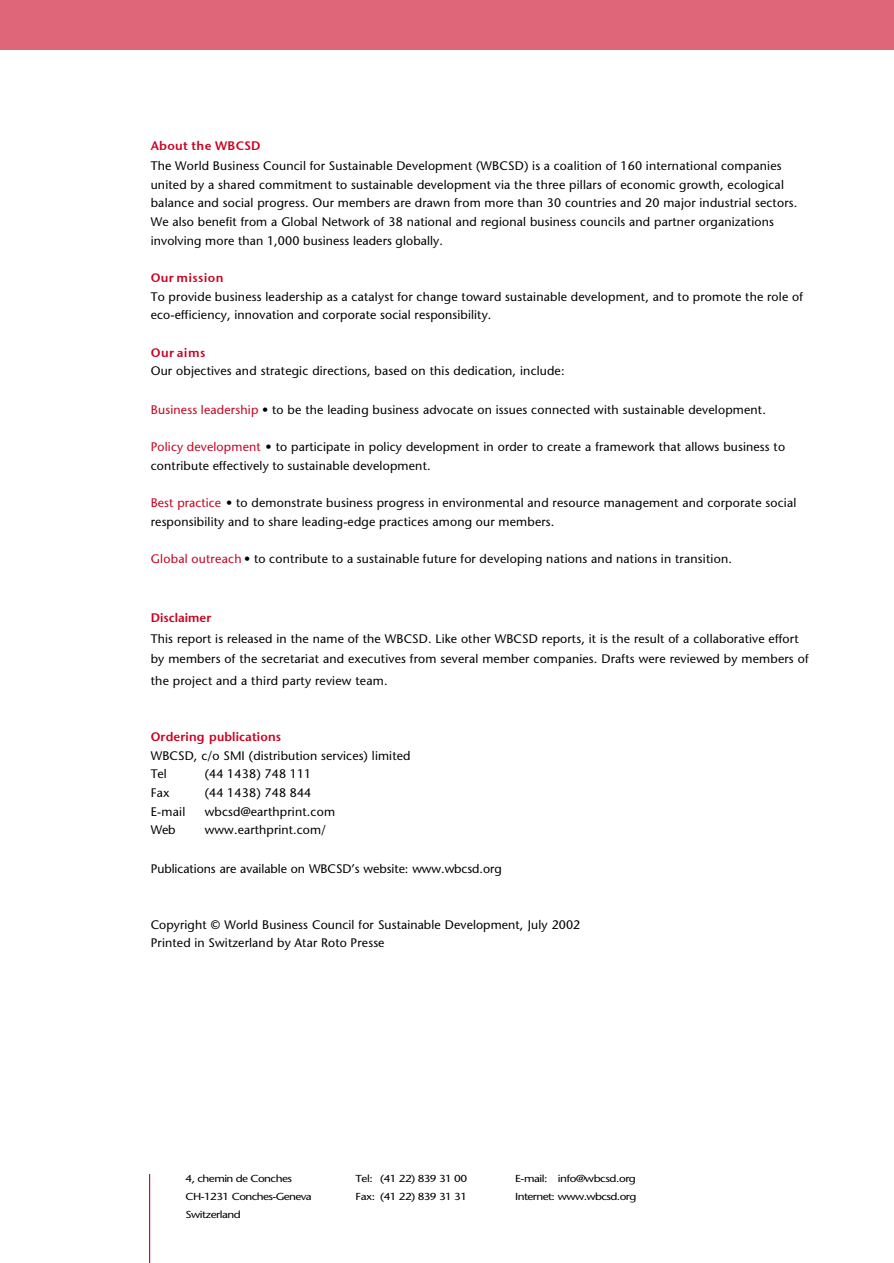
<style>
.page{position:relative;width:894px;height:1263px;background:#fff}
.page>*{position:absolute;margin:0;border:0;box-sizing:border-box;transform-origin:0 0}
.t1{font:12.3px/18.9px "Stone Sans";letter-spacing:.015em;color:#000}
.t2{font:12.3px "Stone Sans";letter-spacing:-.005em;color:#000}
.t3{font:12.3px "Stone Sans Sem ITCTT";letter-spacing:.025em;color:#ca001f}
.t4{font:600 12.3px "Stone Sans";letter-spacing:.01em;color:#ca001f}
.t5{font:10.2px "Stone Sans";letter-spacing:-.05em;color:#000;scale:1.16 1}
.s1{color:#ca001f}
</style>
<div class="page">
<div style="left:0;top:0;width:893px;height:50px;background:#df6679"></div>
<hr style="left:150px;top:1174px;width:1px;height:89px;background:#ca001f">
<p class="t3" style="left:151px;top:138px;width:111px">About the WBCSD</p>
<p class="t1" style="left:151px;top:156px;width:648px">The World Business Council for Sustainable Development (WBCSD) is a coalition of 160 international companies united by a shared commitment to sustainable development via the three pillars of economic growth, ecological balance and social progress. Our members are drawn from more than 30 countries and 20 major industrial sectors.<br>We also benefit from a Global Network of 38 national and regional business councils and partner organizations involving more than 1,000 business leaders globally.</p>
<p class="t3" style="left:151px;top:270px;width:74px">Our mission</p>
<p class="t1" style="left:151px;top:288px;width:654px;line-height:18px">To provide business leadership as a catalyst for change toward sustainable development, and to promote the role of eco-efficiency, innovation and corporate social responsibility.</p>
<p class="t3" style="left:151px;top:345px;width:56px">Our aims</p>
<p class="t1" style="left:151px;top:362px;width:415px">Our objectives and strategic directions, based on this dedication, include:</p>
<p class="t1" style="left:151px;top:400px;width:617px"><span class="s1">Business leadership</span> • to be the leading business advocate on issues connected with sustainable development.</p>
<p class="t1" style="left:151px;top:437px;width:636px"><span class="s1">Policy development</span> • to participate in policy development in order to create a framework that allows business to contribute effectively to sustainable development.</p>
<p class="t1" style="left:151px;top:493px;width:647px"><span class="s1">Best practice</span> • to demonstrate business progress in environmental and resource management and corporate social responsibility and to share leading-edge practices among our members.</p>
<p class="t1" style="left:151px;top:550px;width:583px"><span class="s1">Global outreach</span> • to contribute to a sustainable future for developing nations and nations in transition.</p>
<p class="t4" style="left:151px;top:610px;width:62px">Disclaimer</p>
<p class="t1" style="left:151px;top:628px;width:659px;line-height:20.9px">This report is released in the name of the WBCSD. Like other WBCSD reports, it is the result of a collaborative effort by members of the secretariat and executives from several member companies. Drafts were reviewed by members of the project and a third party review team.</p>
<p class="t4" style="left:151px;top:729px;width:132px">Ordering publications</p>
<p class="t1" style="left:151px;top:747px;width:261px;line-height:18px">WBCSD, c/o SMI (distribution services) limited<br>Tel</p>
<p class="t1" style="left:205px;top:764px;width:108px">(44 1438) 748 111</p>
<p class="t1" style="left:151px;top:784px;width:20px">Fax</p>
<p class="t1" style="left:205px;top:784px;width:108px">(44 1438) 748 844</p>
<p class="t1" style="left:151px;top:803px;width:36px">E-mail</p>
<p class="t1" style="left:205px;top:803px;width:132px">wbcsd@earthprint.com</p>
<p class="t1" style="left:151px;top:821px;width:26px">Web</p>
<p class="t1" style="left:205px;top:821px;width:123px">www.earthprint.com/</p>
<p class="t2" style="left:151px;top:861px;width:353px">Publications are available on WBCSD’s website: www.wbcsd.org</p>
<p class="t1" style="left:151px;top:916px;width:431px;line-height:18px">Copyright © World Business Council for Sustainable Development, July 2002<br>Printed in Switzerland by Atar Roto Presse</p>
<p class="t5" style="left:186px;top:1172px;width:93px">4, chemin de Conches</p>
<p class="t5" style="left:355px;top:1172px;width:98px">Tel: (41 22) 839 31 00</p>
<p class="t5" style="left:515px;top:1172px;width:106px">E-mail: info@wbcsd.org</p>
<p class="t5" style="left:186px;top:1190px;width:110px">CH-1231 Conches-Geneva</p>
<p class="t5" style="left:355px;top:1190px;width:98px">Fax: (41 22) 839 31 31</p>
<p class="t5" style="left:515px;top:1190px;width:106px">Internet: www.wbcsd.org</p>
<p class="t5" style="left:186px;top:1208px;width:49px">Switzerland</p>
</div>
